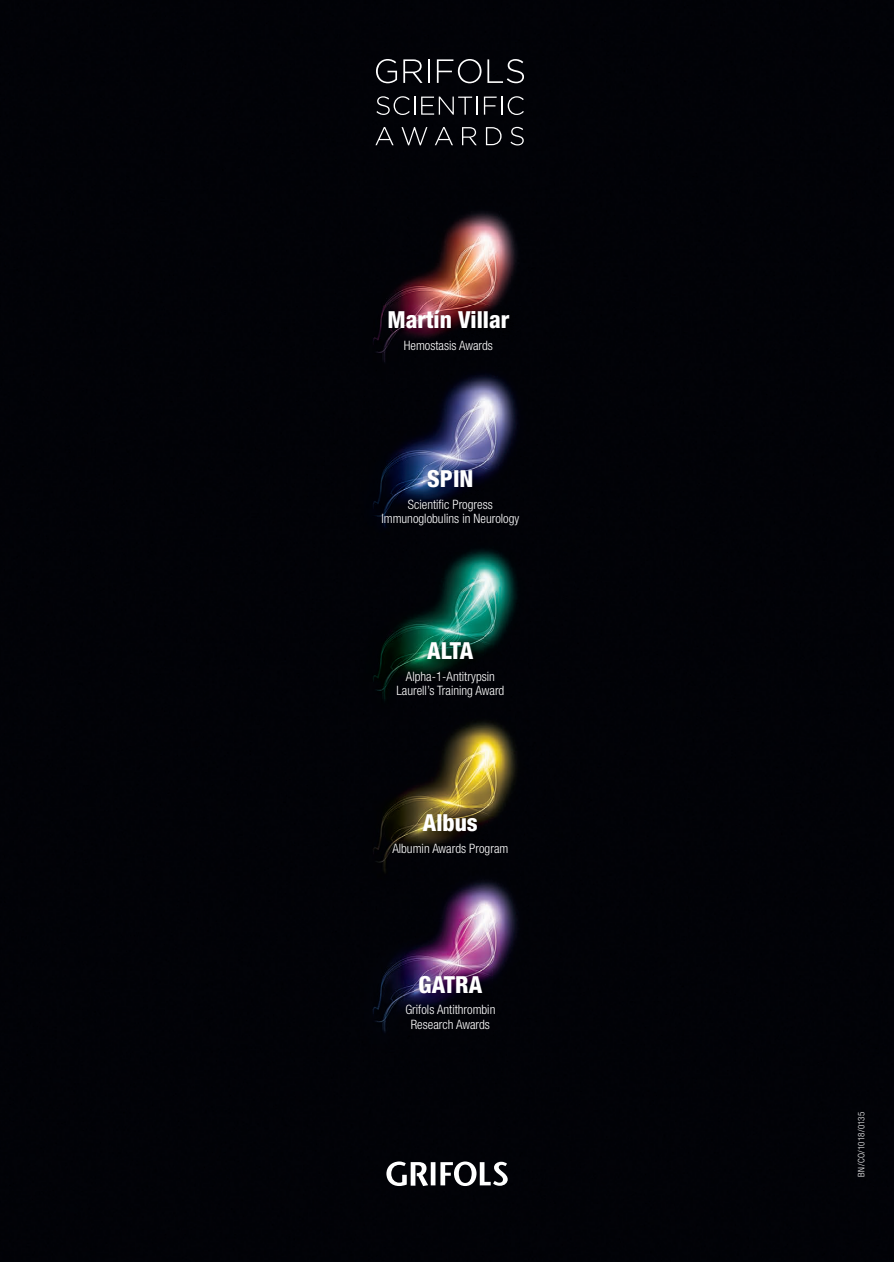
<style>
.page{position:relative;width:894px;height:1262px;background:#fff}
.page>*{position:absolute;margin:0;border:0;box-sizing:border-box;transform-origin:0 0}
.t1{font:800 condensed 23.55px "Helvetica Neue";color:#fff}
.t2{font:300 condensed 12.9px/14.1px "Helvetica Neue";color:#fff;text-align:center}
.t3{font:300 condensed 9px "Helvetica Neue";letter-spacing:.015em;color:#fff}
</style>
<div class="page">
<div style="left:0;top:0;width:893px;height:1262px;background:#010207"></div>
<img style="left:383px;top:306px;width:137px;height:33px">
<img style="left:423px;top:637px;width:60px;height:33px">
<img style="left:414px;top:970px;width:78px;height:33px">
<img style="left:418px;top:809px;width:69px;height:33px">
<img style="left:423px;top:465px;width:60px;height:33px">
<svg style="left:386px;top:1161px;width:121px;height:25px"></svg>
<svg style="left:376px;top:59px;width:21px;height:24px"></svg>
<svg style="left:403px;top:59px;width:19px;height:24px"></svg>
<hr style="left:427px;top:59px;width:2px;height:24px;background:#fff">
<svg style="left:436px;top:59px;width:45px;height:24px"></svg>
<svg style="left:487px;top:59px;width:37px;height:24px"></svg>
<svg style="left:376px;top:96px;width:39px;height:19px"></svg>
<svg style="left:421px;top:96px;width:102px;height:19px;background:#303034"></svg>
<svg style="left:375px;top:127px;width:18px;height:18px"></svg>
<svg style="left:401px;top:127px;width:26px;height:18px"></svg>
<svg style="left:434px;top:127px;width:19px;height:18px"></svg>
<svg style="left:462px;top:127px;width:14px;height:18px"></svg>
<svg style="left:485px;top:127px;width:16px;height:18px"></svg>
<svg style="left:510px;top:127px;width:13px;height:18px"></svg>
<h1 class="t1" style="left:387px;top:305px;width:124px">Martín Villar</h1>
<p class="t2" style="left:403px;top:338px;width:91px">Hemostasis Awards</p>
<h1 class="t1" style="left:427px;top:464px;width:48px">SPIN</h1>
<p class="t2" style="left:381px;top:497px;width:139px">Scientific Progress<br>Immunoglobulins in Neurology</p>
<h1 class="t1" style="left:427px;top:636px;width:48px">ALTA</h1>
<p class="t2" style="left:396px;top:669px;width:109px">Alpha-1-Antitrypsin<br>Laurell’s Training Award</p>
<h1 class="t1" style="left:423px;top:808px;width:56px">Albus</h1>
<p class="t2" style="left:392px;top:841px;width:117px">Albumin Awards Program</p>
<h1 class="t1" style="left:418px;top:969px;width:65px">GATRA</h1>
<p class="t2" style="left:405px;top:1002px;width:92px">Grifols Antithrombin<br>Research Awards</p>
<p class="t3" style="left:855px;top:1176px;width:66px;rotate:-90deg">BN/CO/1018/0135</p>
</div>
